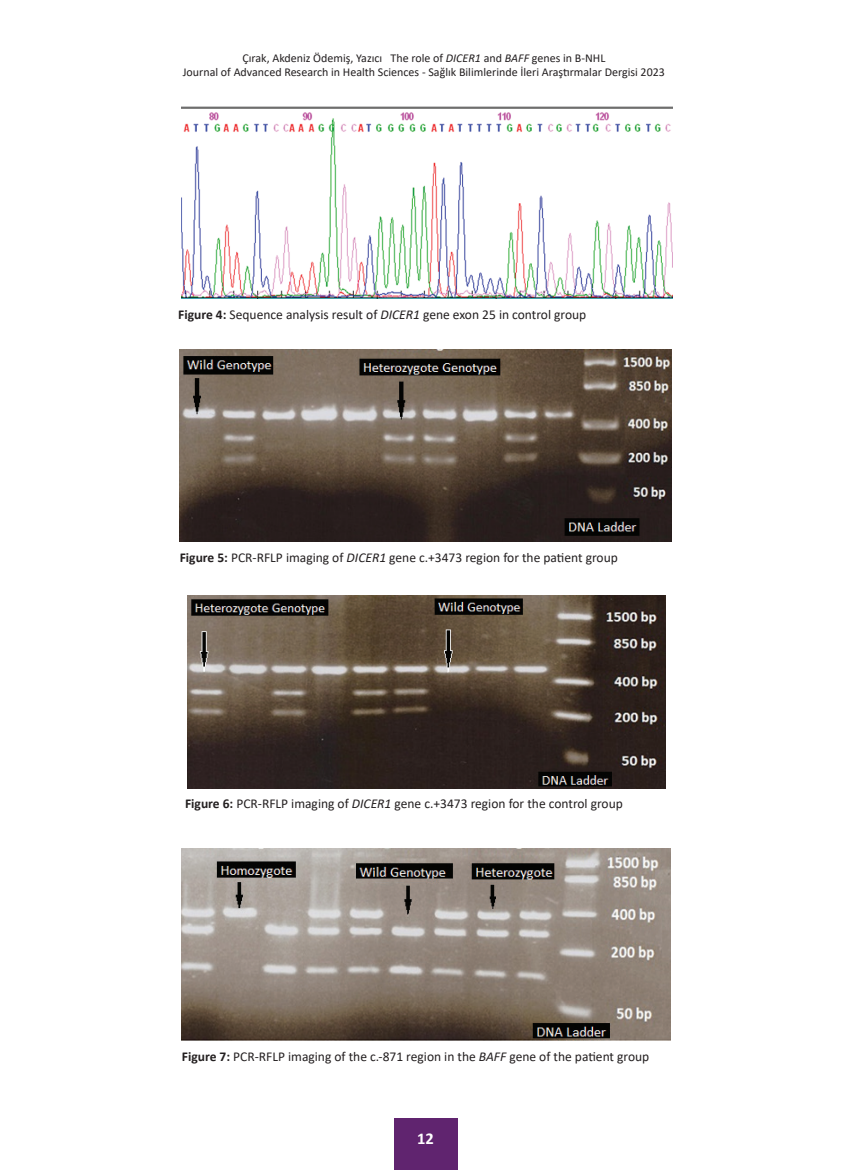
<style>
.page{position:relative;width:851px;height:1170px;background:#fff}
.page>*{position:absolute;margin:0;border:0;box-sizing:border-box;transform-origin:0 0}
.t1{font:700 16.5px "Calibri";color:#fff}
.t2{font:13.5px "Calibri";color:#231f20}
.t3{font:12px/13.5px "Calibri";color:#231f20;text-align:center}
.s1{font-style:italic}
.s2{font-weight:700}
</style>
<div class="page">
<div style="left:393px;top:1118px;width:64px;height:51px;background:#60246f"></div>
<img style="left:181px;top:107px;width:491px;height:191px">
<img style="left:180px;top:349px;width:491px;height:192px">
<img style="left:187px;top:595px;width:478px;height:193px">
<img style="left:182px;top:848px;width:488px;height:192px">
<p class="t3" style="left:183px;top:51px;width:483px">Çırak, Akdeniz Ödemiş, Yazıcı The role of <span class="s1">DICER1</span> and <span class="s1">BAFF</span> genes in B-NHL<br>Journal of Advanced Research in Health Sciences - Sağlık Bilimlerinde İleri Araştırmalar Dergisi 2023</p>
<p class="t2" style="left:178px;top:305px;width:409px"><span class="s2">Figure 4:</span> Sequence analysis result of <span class="s1">DICER1</span> gene exon 25 in control group</p>
<p class="t2" style="left:180px;top:548px;width:439px"><span class="s2">Figure 5:</span> PCR-RFLP imaging of <span class="s1">DICER1</span> gene c.+3473 region for the patient group</p>
<p class="t2" style="left:185px;top:794px;width:439px"><span class="s2">Figure 6:</span> PCR-RFLP imaging of <span class="s1">DICER1</span> gene c.+3473 region for the control group</p>
<p class="t2" style="left:182px;top:1046px;width:469px"><span class="s2">Figure 7:</span> PCR-RFLP imaging of the c.-871 region in the <span class="s1">BAFF</span> gene of the patient group</p>
<p class="t1" style="left:417px;top:1126px;width:18px">12</p>
</div>
